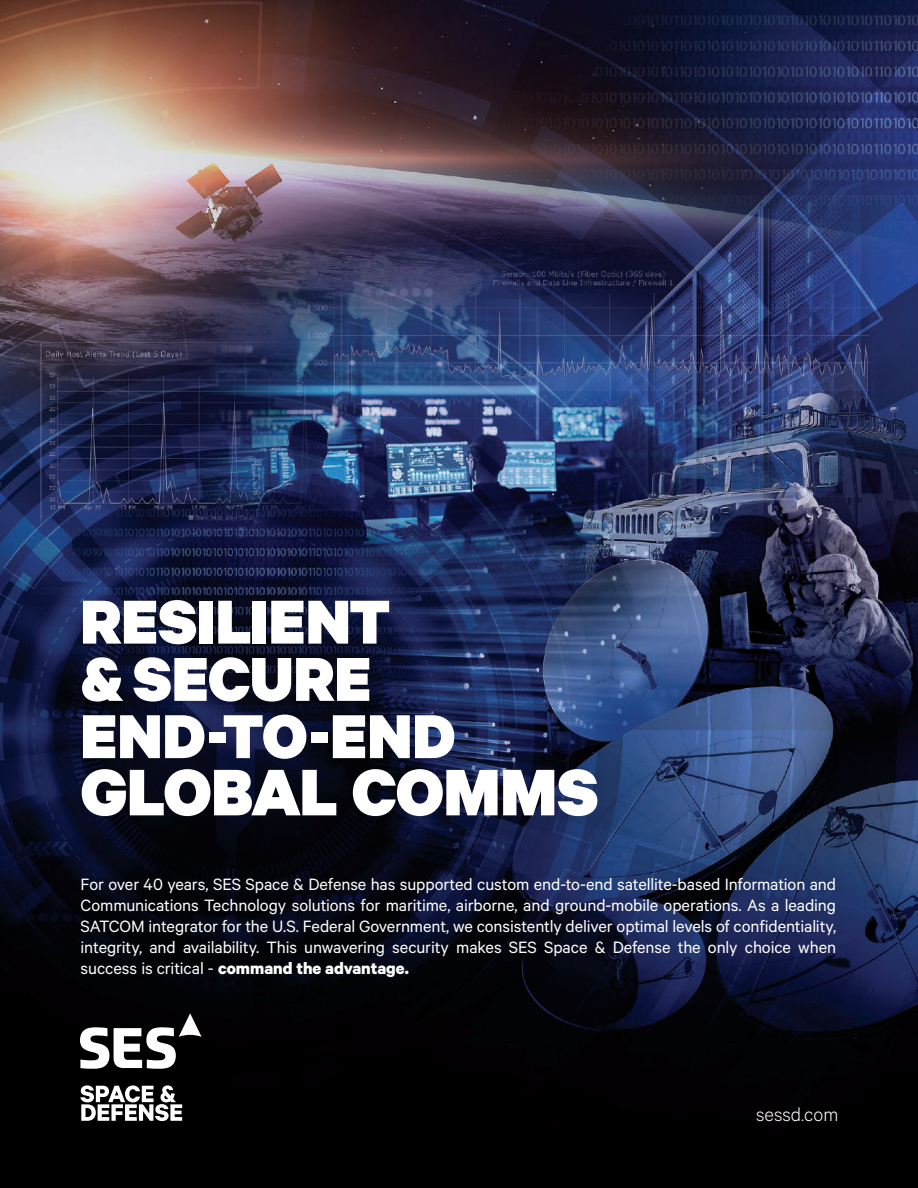
<style>
.page{position:relative;width:918px;height:1188px;background:#fff}
.page>*{position:absolute;margin:0;border:0;box-sizing:border-box;transform-origin:0 0}
.t1{font:900 74.1px "Calibre";color:#fff}
.t2{font:900 69.75px/57.3px "Calibre";letter-spacing:.005em;color:#fff}
.t3{font:300 21px "Calibre";color:#fff}
.t4{font:18.45px/21px "Calibre";letter-spacing:-.005em;color:#fff;text-align:justify}
.s1{font-weight:700}
</style>
<div class="page">
<img style="left:0;top:0;width:918px;height:1188px">
<svg style="left:80px;top:1013px;width:122px;height:56px"></svg>
<svg style="left:80px;top:1085px;width:102px;height:36px"></svg>
<h2 class="t2" style="left:81px;top:591px;width:376px">RESILIENT<br>&amp; SECURE<br>END-TO-END</h2>
<h1 class="t1" style="left:81px;top:746px;width:519px">GLOBAL COMMS</h1>
<p class="t4" style="left:81px;top:873px;width:757px">For over 40 years, SES Space &amp; Defense has supported custom end-to-end satellite-based Information and Communications Technology solutions for maritime, airborne, and ground-mobile operations. As a leading SATCOM integrator for the U.S. Federal Government, we consistently deliver optimal levels of confidentiality, integrity, and availability. This unwavering security makes SES Space &amp; Defense the only choice when success is critical - <span class="s1">command the advantage.</span></p>
<p class="t3" style="left:756px;top:1102px;width:84px">sessd.com</p>
</div>
